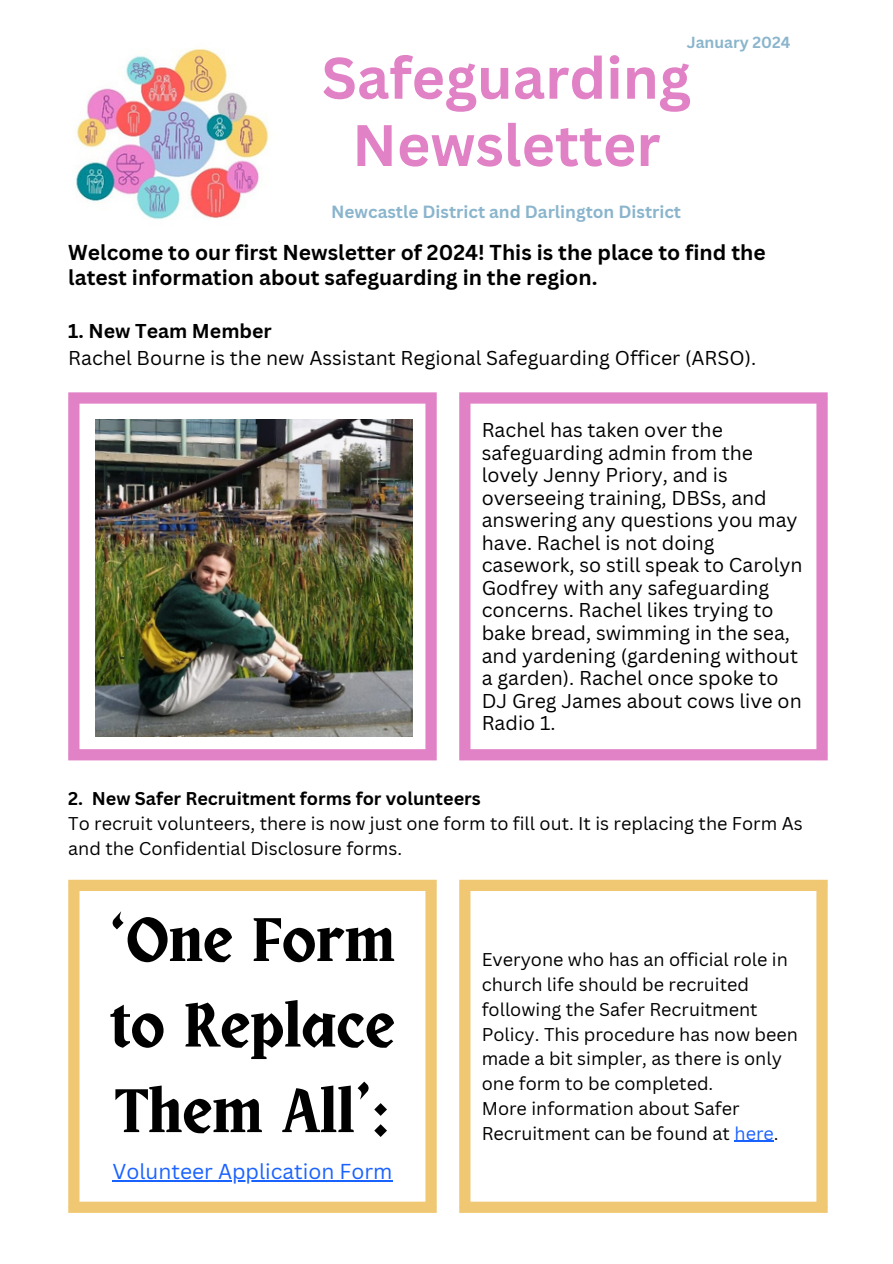
<style>
.page{position:relative;width:893px;height:1264px;background:#fff}
.page>*{position:absolute;margin:0;border:0;box-sizing:border-box;transform-origin:0 0}
.t1{font:700 61.8px/85.5px "Obra Letra";color:#000;text-align:justify}
.t2{font:700 57.15px/67.2px "Canva Sans";color:#e181c6;text-align:center}
.t3{font:700 21px/24.8px "Canva Sans";color:#000}
.t4{font:21px "Canva Sans";color:#1a62ff}
.t5{font:19.5px/22.5px "Canva Sans";color:#000}
.t6{font:700 19.5px "Canva Sans";color:#000}
.t7{font:18px/24.8px "Canva Sans";color:#000}
.t8{font:700 18px "Canva Sans";color:#000}
.t9{font:700 17.1px "Canva Sans";color:#8ab5cd}
.t10{font:700 15.6px "Canva Sans";color:#8ab5cd}
.s1{color:#1a62ff}
</style>
<div class="page">
<img style="left:76px;top:48px;width:194px;height:172px">
<svg style="left:79px;top:392px;width:737px;height:368px"></svg>
<div style="left:68px;top:403px;width:11px;height:346px;background:#e181c6"></div>
<div style="left:425px;top:403px;width:11px;height:346px;background:#e181c6"></div>
<div style="left:68px;top:392px;width:368px;height:11px;background:#e181c6"></div>
<div style="left:68px;top:749px;width:368px;height:11px;background:#e181c6"></div>
<div style="left:459px;top:403px;width:11px;height:346px;background:#e181c6"></div>
<div style="left:816px;top:403px;width:11px;height:346px;background:#e181c6"></div>
<div style="left:459px;top:392px;width:368px;height:11px;background:#e181c6"></div>
<div style="left:459px;top:749px;width:368px;height:11px;background:#e181c6"></div>
<svg style="left:79px;top:879px;width:695px;height:333px"></svg>
<hr style="left:112px;top:1180px;width:280px;height:1px;background:#1a62ff">
<hr style="left:734px;top:1140px;width:39px;height:1px;background:#1a62ff">
<div style="left:68px;top:891px;width:11px;height:310px;background:#f0c874"></div>
<div style="left:425px;top:891px;width:11px;height:310px;background:#f0c874"></div>
<div style="left:68px;top:879px;width:368px;height:12px;background:#f0c874"></div>
<div style="left:68px;top:1201px;width:368px;height:11px;background:#f0c874"></div>
<div style="left:459px;top:891px;width:11px;height:310px;background:#f0c874"></div>
<div style="left:816px;top:891px;width:11px;height:310px;background:#f0c874"></div>
<div style="left:459px;top:879px;width:368px;height:12px;background:#f0c874"></div>
<div style="left:459px;top:1201px;width:368px;height:11px;background:#f0c874"></div>
<img style="left:95px;top:419px;width:317px;height:317px">
<p class="t10" style="left:686px;top:31px;width:105px">January 2024</p>
<p class="t2" style="left:322px;top:43px;width:370px">Safeguarding<br>Newsletter</p>
<p class="t9" style="left:331px;top:199px;width:351px">Newcastle District and Darlington District</p>
<p class="t3" style="left:68px;top:239px;width:698px">Welcome to our first Newsletter of 2024! This is the place to find the latest information about safeguarding in the region.</p>
<p class="t6" style="left:68px;top:317px;width:205px">1. New Team Member</p>
<p class="t5" style="left:68px;top:346px;width:689px">Rachel Bourne is the new Assistant Regional Safeguarding Officer (ARSO).</p>
<p class="t5" style="left:481px;top:418px;width:322px">Rachel has taken over the safeguarding admin from the lovely Jenny Priory, and is overseeing training, DBSs, and answering any questions you may have. Rachel is not doing casework, so still speak to Carolyn<br>Godfrey with any safeguarding concerns. Rachel likes trying to bake bread, swimming in the sea, and yardening (gardening without a garden). Rachel once spoke to<br>DJ Greg James about cows live on<br>Radio 1.</p>
<p class="t8" style="left:68px;top:785px;width:414px">2. New Safer Recruitment forms for volunteers</p>
<p class="t7" style="left:68px;top:810px;width:736px">To recruit volunteers, there is now just one form to fill out. It is replacing the Form As and the Confidential Disclosure forms.</p>
<p class="t1" style="left:110px;top:900px;width:287px">‘One Form to Replace Them All’:</p>
<p class="t4" style="left:112px;top:1156px;width:281px">Volunteer Application Form</p>
<p class="t7" style="left:481px;top:947px;width:318px">Everyone who has an official role in church life should be recruited following the Safer Recruitment<br>Policy. This procedure has now been made a bit simpler, as there is only one form to be completed.</p>
<p class="t7" style="left:481px;top:1095px;width:298px">More information about Safer<br>Recruitment can be found at <span class="s1">here</span>.</p>
</div>
